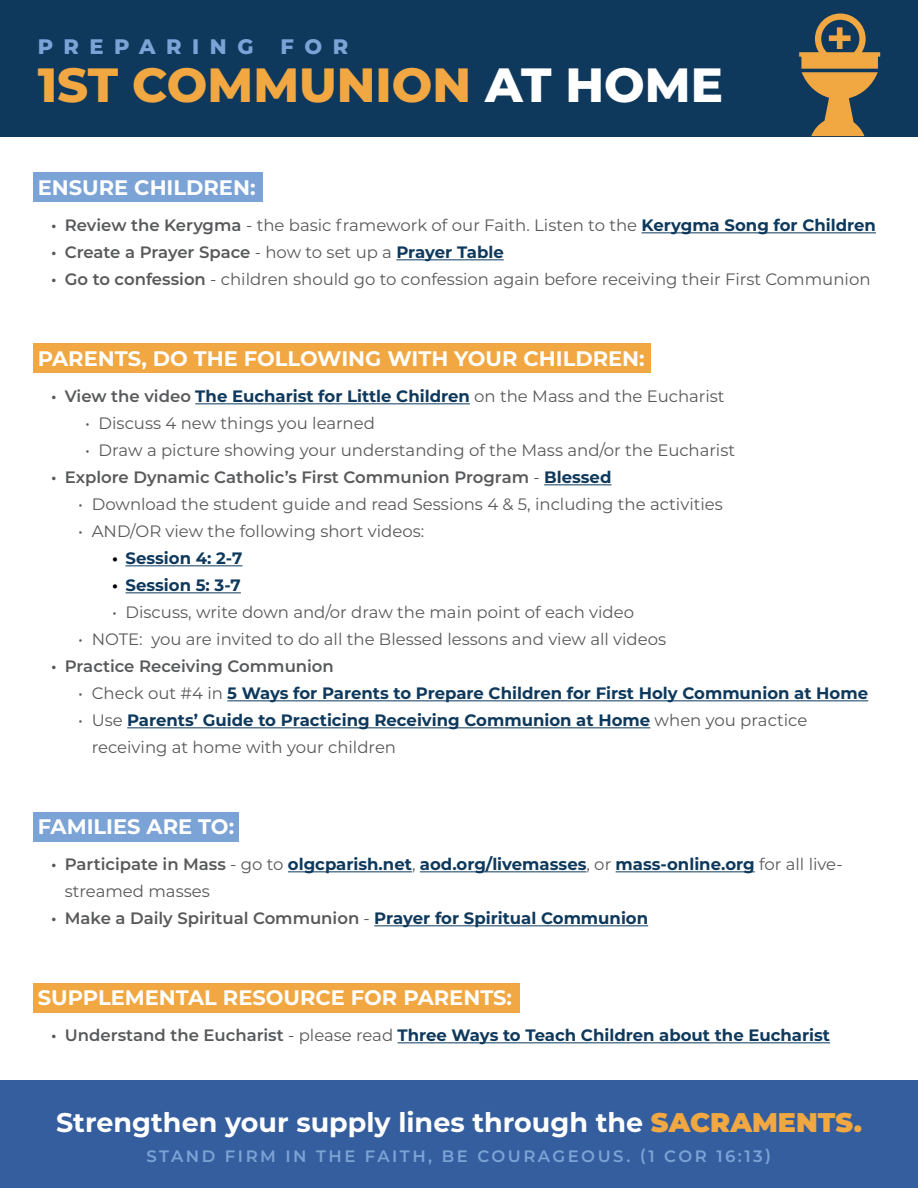
<style>
.page{position:relative;width:918px;height:1188px;background:#fff}
.page>*{position:absolute;margin:0;border:0;box-sizing:border-box;transform-origin:0 0}
.t1{font:800 48px "Montserrat";color:#f1a742}
.t2{font:700 27px "Montserrat";color:#fff}
.t3{font:700 21px "Montserrat";color:#fff}
.t4{font:800 21px "Montserrat";letter-spacing:.5em;color:#7ca3d6}
.t5{font:16.5px/27px "Montserrat";color:#58595b}
.t6{font:700 16.5px/27px "Montserrat";color:#0e395c}
.t7{font:600 16.5px "Montserrat";color:#58595b}
.t8{font:600 16.5px "Montserrat";letter-spacing:.15em;color:#7ca3d6}
.s1{color:#fff}
.s2{font-weight:600}
.s3{font-weight:700;color:#0e395c}
.s4{font-weight:400}
.s5{font-weight:600;color:#58595b}
.s6{font-weight:400;color:#58595b}
.s7{color:#000}
.s8{font-weight:900;color:#f1a742}
</style>
<div class="page">
<div style="left:33px;top:983px;width:486px;height:30px;background:#f1a742"></div>
<div style="left:33px;top:812px;width:206px;height:30px;background:#7ca3d6"></div>
<div style="left:33px;top:343px;width:618px;height:30px;background:#f1a742"></div>
<div style="left:33px;top:172px;width:229px;height:30px;background:#7ca3d6"></div>
<hr style="left:642px;top:232px;width:234px;height:1px;background:#0e395c">
<hr style="left:396px;top:259px;width:108px;height:1px;background:#0e395c">
<hr style="left:195px;top:403px;width:275px;height:1px;background:#0e395c">
<hr style="left:544px;top:484px;width:67px;height:1px;background:#0e395c">
<hr style="left:126px;top:565px;width:116px;height:1px;background:#0e395c">
<hr style="left:126px;top:592px;width:115px;height:1px;background:#0e395c">
<hr style="left:227px;top:700px;width:641px;height:1px;background:#0e395c">
<hr style="left:127px;top:727px;width:523px;height:1px;background:#0e395c">
<hr style="left:288px;top:871px;width:124px;height:1px;background:#0e395c">
<hr style="left:420px;top:871px;width:167px;height:1px;background:#0e395c">
<hr style="left:616px;top:871px;width:139px;height:1px;background:#0e395c">
<hr style="left:374px;top:925px;width:274px;height:1px;background:#0e395c">
<hr style="left:398px;top:1042px;width:432px;height:1px;background:#0e395c">
<div style="left:0;top:0;width:918px;height:136px;background:#0e395c"></div>
<svg style="left:799px;top:14px;width:81px;height:122px"></svg>
<div style="left:0;top:1080px;width:918px;height:108px;background:#345e9e"></div>
<p class="t4" style="left:38px;top:31px;width:217px">PREPARING</p>
<p class="t4" style="left:281px;top:31px;width:69px">FOR</p>
<h1 class="t1" style="left:38px;top:49px;width:687px">1ST COMMUNION <span class="s1">AT HOME</span></h1>
<p class="t3" style="left:38px;top:173px;width:219px">ENSURE CHILDREN:</p>
<p class="t5" style="left:51px;top:211px;width:826px"><span class="s2">• Review the Kerygma</span> - the basic framework of our Faith. Listen to the <span class="s3">Kerygma Song for Children</span></p>
<p class="t7" style="left:51px;top:241px;width:454px">• Create a Prayer Space <span class="s4">- how to set up a</span> <span class="s3">Prayer Table</span></p>
<p class="t5" style="left:51px;top:265px;width:821px"><span class="s2">• Go to confession</span> - children should go to confession again before receiving their First Communion</p>
<p class="t3" style="left:38px;top:344px;width:608px">PARENTS, DO THE FOLLOWING WITH YOUR CHILDREN:</p>
<p class="t6" style="left:51px;top:382px;width:675px"><span class="s5">• View the video</span> The Eucharist for Little Children <span class="s6">on the Mass and the Eucharist</span></p>
<p class="t5" style="left:85px;top:409px;width:291px">• Discuss 4 new things you learned</p>
<p class="t5" style="left:85px;top:436px;width:652px">• Draw a picture showing your understanding of the Mass and/or the Eucharist</p>
<p class="t7" style="left:51px;top:466px;width:562px">• Explore Dynamic Catholic’s First Communion Program <span class="s4">-</span> <span class="s3">Blessed</span></p>
<p class="t5" style="left:78px;top:490px;width:646px">• Download the student guide and read Sessions 4 &amp; 5, including the activities</p>
<p class="t5" style="left:78px;top:517px;width:348px">• AND/OR view the following short videos:</p>
<p class="t6" style="left:112px;top:544px;width:132px"><span class="s7">•</span> Session 4: 2-7</p>
<p class="t6" style="left:112px;top:571px;width:130px"><span class="s7">•</span> Session 5: 3-7</p>
<p class="t5" style="left:112px;top:598px;width:524px">• Discuss, write down and/or draw the main point of each video</p>
<p class="t5" style="left:78px;top:625px;width:589px">• NOTE: you are invited to do all the Blessed lessons and view all videos</p>
<p class="t7" style="left:51px;top:655px;width:284px">• Practice Receiving Communion</p>
<p class="t6" style="left:78px;top:679px;width:791px"><span class="s6">• Check out #4 in</span> 5 Ways for Parents to Prepare Children for First Holy Communion at Home</p>
<p class="t5" style="left:92px;top:706px;width:717px;text-indent:-13px">• Use <span class="s3">Parents’ Guide to Practicing Receiving Communion at Home</span> when you practice receiving at home with your children</p>
<p class="t3" style="left:38px;top:812px;width:198px">FAMILIES ARE TO:</p>
<p class="t6" style="left:65px;top:850px;width:779px;text-indent:-13px"><span class="s5">• Participate in Mass</span> <span class="s6">- go to</span> olgcparish.net<span class="s6">,</span> aod.org/livemasses<span class="s6">, or</span> mass-online.org <span class="s6">for all live&shy;streamed masses</span></p>
<p class="t7" style="left:51px;top:907px;width:598px">• Make a Daily Spiritual Communion <span class="s4">-</span> <span class="s3">Prayer for Spiritual Communion</span></p>
<p class="t3" style="left:38px;top:983px;width:476px">SUPPLEMENTAL RESOURCE FOR PARENTS:</p>
<p class="t6" style="left:51px;top:1021px;width:780px"><span class="s5">• Understand the Eucharist</span> <span class="s6">- please read</span> Three Ways to Teach Children about the Eucharist</p>
<h2 class="t2" style="left:56px;top:1103px;width:807px">Strengthen your supply lines through the <span class="s8">SACRAMENTS.</span></h2>
<p class="t8" style="left:147px;top:1144px;width:626px">STAND FIRM IN THE FAITH, BE COURAGEOUS. (1 COR 16:13)</p>
</div>
